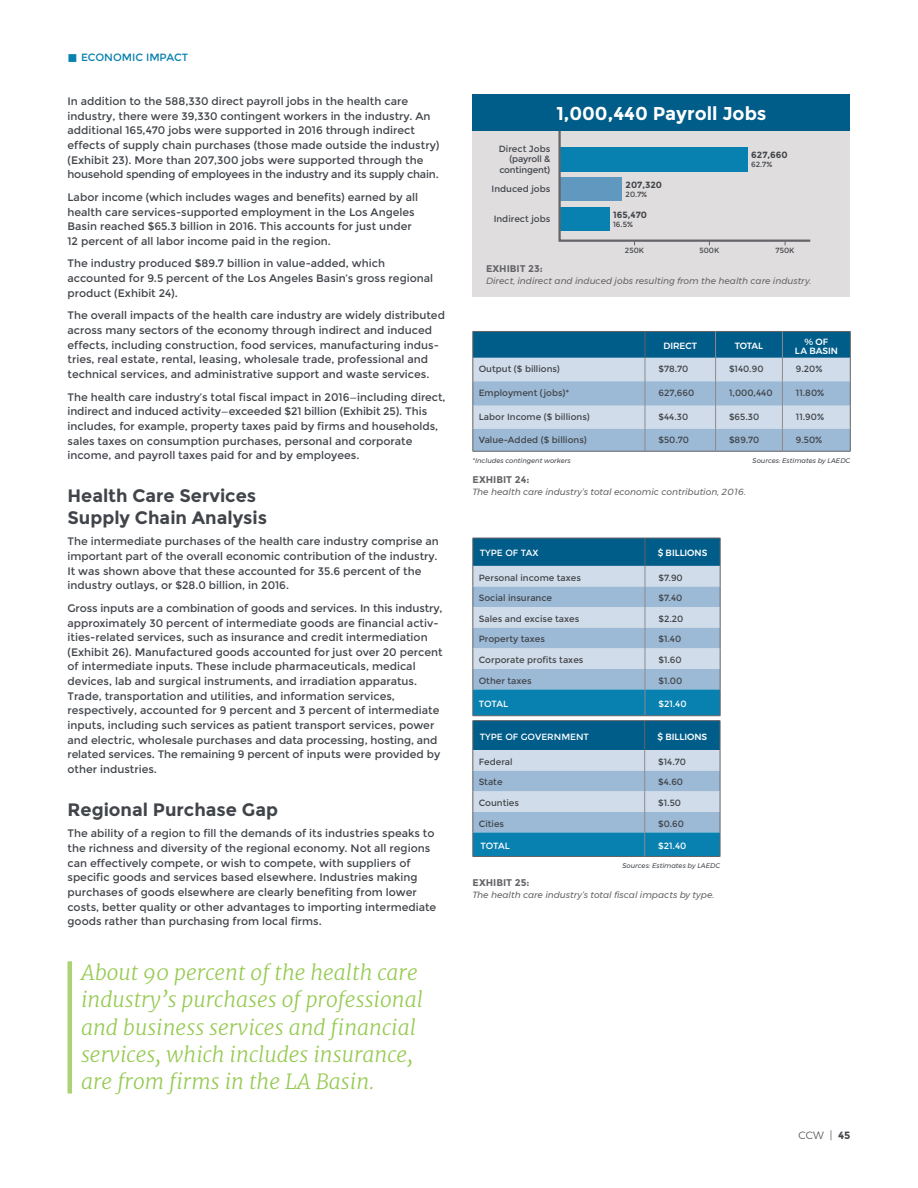
<style>
.page{position:relative;width:918px;height:1188px;background:#fff}
.page>*{position:absolute;margin:0;border:0;box-sizing:border-box;transform-origin:0 0}
.t1{font:italic 300 21px/27px "Merriweather";color:#96ca51}
.t2{font:700 18.6px "Montserrat";color:#fff}
.t3{font:700 18px/21.6px "Montserrat";color:#41454a}
.t4{font:10.8px/14.7px "Montserrat";color:#41454a}
.t5{font:10.5px "Montserrat";color:#0981b0}
.t6{font:300 10.5px "Montserrat";color:#41454a}
.t7{font:700 9.75px "Montserrat";color:#646468}
.t8{font:9px "Montserrat";color:#41454a}
.t9{font:italic 9px "Montserrat";color:#646468}
.t10{font:9px "Montserrat";color:#fff}
.t11{font:500 9px/9px "Montserrat";color:#fff;text-align:center}
.t12{font:9px/10.5px "Montserrat";letter-spacing:-.02em;color:#41454a;text-align:right}
.t13{font:700 9px "Montserrat";color:#41454a}
.t14{font:7.5px "Montserrat";color:#41454a}
.t15{font:7.5px "Montserrat";color:#484b4f}
.t16{font:italic 6.75px "Montserrat";color:#41454a}
.s1{font-weight:700}
</style>
<div class="page">
<div style="left:472px;top:94px;width:378px;height:203px;background:#dfddde"></div>
<hr style="left:473px;top:451px;width:172px;height:1px;background:#646468">
<hr style="left:645px;top:451px;width:71px;height:1px;background:#646468">
<hr style="left:716px;top:451px;width:66px;height:1px;background:#646468">
<hr style="left:782px;top:451px;width:68px;height:1px;background:#646468">
<svg style="left:473px;top:331px;width:378px;height:120px;background:#8eb1ca"></svg>
<svg style="left:473px;top:538px;width:248px;height:319px;background:#7babc7"></svg>
<svg style="left:558px;top:131px;width:253px;height:114px"></svg>
<hr style="left:68px;top:961px;width:4px;height:133px;background:#aad375">
<div style="left:472px;top:94px;width:378px;height:37px;background:#005c89"></div>
<p class="t5" style="left:81px;top:52px;width:109px">ECONOMIC IMPACT</p>
<p class="t4" style="left:68px;top:94px;width:373px">In addition to the 588,330 direct payroll jobs in the health care industry, there were 39,330 contingent workers in the industry. An additional 165,470 jobs were supported in 2016 through indirect effects of supply chain purchases (those made outside the industry) (Exhibit 23). More than 207,300 jobs were supported through the household spending of employees in the industry and its supply chain.</p>
<p class="t4" style="left:68px;top:190px;width:352px">Labor income (which includes wages and benefits) earned by all health care services-supported employment in the Los Angeles Basin reached $65.3 billion in 2016. This accounts for just under 12 percent of all labor income paid in the region.</p>
<p class="t4" style="left:68px;top:256px;width:367px">The industry produced $89.7 billion in value-added, which accounted for 9.5 percent of the Los Angeles Basin’s gross regional product (Exhibit 24).</p>
<p class="t4" style="left:68px;top:308px;width:379px">The overall impacts of the health care industry are widely distributed across many sectors of the economy through indirect and induced effects, including construction, food services, manufacturing indus&shy;tries, real estate, rental, leasing, wholesale trade, professional and technical services, and administrative support and waste services.</p>
<p class="t4" style="left:68px;top:390px;width:380px">The health care industry’s total fiscal impact in 2016—including direct, indirect and induced activity—exceeded $21 billion (Exhibit 25). This includes, for example, property taxes paid by firms and households, sales taxes on consumption purchases, personal and corporate income, and payroll taxes paid for and by employees.</p>
<h3 class="t3" style="left:68px;top:485px;width:201px">Health Care Services<br>Supply Chain Analysis</h3>
<p class="t4" style="left:68px;top:534px;width:373px">The intermediate purchases of the health care industry comprise an important part of the overall economic contribution of the industry.<br>It was shown above that these accounted for 35.6 percent of the industry outlays, or $28.0 billion, in 2016.</p>
<p class="t4" style="left:68px;top:601px;width:377px">Gross inputs are a combination of goods and services. In this industry, approximately 30 percent of intermediate goods are financial activ&shy;ities-related services, such as insurance and credit intermediation (Exhibit 26). Manufactured goods accounted for just over 20 percent of intermediate inputs. These include pharmaceuticals, medical devices, lab and surgical instruments, and irradiation apparatus.<br>Trade, transportation and utilities, and information services, respectively, accounted for 9 percent and 3 percent of intermediate inputs, including such services as patient transport services, power and electric, wholesale purchases and data processing, hosting, and related services. The remaining 9 percent of inputs were provided by other industries.</p>
<h3 class="t3" style="left:68px;top:799px;width:212px">Regional Purchase Gap</h3>
<p class="t4" style="left:68px;top:826px;width:370px">The ability of a region to fill the demands of its industries speaks to the richness and diversity of the regional economy. Not all regions can effectively compete, or wish to compete, with suppliers of specific goods and services based elsewhere. Industries making purchases of goods elsewhere are clearly benefiting from lower costs, better quality or other advantages to importing intermediate goods rather than purchasing from local firms.</p>
<h1 class="t1" style="left:81px;top:959px;width:343px">About 90 percent of the health care industry’s purchases of professional and business services and financial services, which includes insurance, are from firms in the LA Basin.</h1>
<h2 class="t2" style="left:556px;top:102px;width:212px">1,000,440 Payroll Jobs</h2>
<p class="t12" style="left:499px;top:143px;width:53px">Direct Jobs (payroll &amp; contingent)</p>
<p class="t8" style="left:492px;top:184px;width:60px">Induced jobs</p>
<p class="t8" style="left:494px;top:214px;width:58px">Indirect jobs</p>
<p class="t13" style="left:626px;top:180px;width:38px">207,320</p>
<p class="t14" style="left:626px;top:190px;width:23px">20.7%</p>
<p class="t13" style="left:613px;top:210px;width:36px">165,470</p>
<p class="t14" style="left:613px;top:220px;width:21px">16.5%</p>
<p class="t15" style="left:625px;top:246px;width:21px">250K</p>
<p class="t15" style="left:699px;top:246px;width:21px">500K</p>
<p class="t13" style="left:751px;top:150px;width:38px">627,660</p>
<p class="t14" style="left:751px;top:160px;width:23px">62.7%</p>
<p class="t15" style="left:776px;top:246px;width:21px">750K</p>
<p class="t7" style="left:486px;top:262px;width:58px">EXHIBIT 23:</p>
<p class="t9" style="left:486px;top:273px;width:327px">Direct, indirect and induced jobs resulting from the health care industry.</p>
<p class="t11" style="left:663px;top:341px;width:35px">DIRECT</p>
<p class="t11" style="left:735px;top:341px;width:30px">TOTAL</p>
<p class="t11" style="left:795px;top:337px;width:45px">% OF<br>LA BASIN</p>
<p class="t8" style="left:479px;top:364px;width:83px">Output ($ billions)</p>
<p class="t8" style="left:658px;top:364px;width:32px">$78.70</p>
<p class="t8" style="left:729px;top:364px;width:36px">$140.90</p>
<p class="t8" style="left:796px;top:364px;width:28px">9.20%</p>
<p class="t8" style="left:479px;top:388px;width:92px">Employment (jobs)*</p>
<p class="t8" style="left:658px;top:388px;width:37px">627,660</p>
<p class="t8" style="left:729px;top:388px;width:45px">1,000,440</p>
<p class="t8" style="left:796px;top:388px;width:30px">11.80%</p>
<p class="t8" style="left:479px;top:412px;width:112px">Labor Income ($ billions)</p>
<p class="t8" style="left:658px;top:412px;width:31px">$44.30</p>
<p class="t8" style="left:729px;top:412px;width:32px">$65.30</p>
<p class="t8" style="left:796px;top:412px;width:30px">11.90%</p>
<p class="t8" style="left:479px;top:435px;width:110px">Value-Added ($ billions)</p>
<p class="t8" style="left:658px;top:435px;width:32px">$50.70</p>
<p class="t8" style="left:729px;top:435px;width:32px">$89.70</p>
<p class="t8" style="left:796px;top:435px;width:28px">9.50%</p>
<p class="t16" style="left:473px;top:455px;width:99px">*Includes contingent workers</p>
<p class="t16" style="left:753px;top:455px;width:99px">Sources: Estimates by LAEDC</p>
<p class="t7" style="left:473px;top:474px;width:58px">EXHIBIT 24:</p>
<p class="t9" style="left:473px;top:485px;width:275px">The health care industry’s total economic contribution, 2016.</p>
<p class="t10" style="left:480px;top:548px;width:60px">TYPE OF TAX</p>
<p class="t11" style="left:658px;top:549px;width:51px">$ BILLIONS</p>
<p class="t8" style="left:479px;top:572px;width:104px">Personal income taxes</p>
<p class="t8" style="left:658px;top:572px;width:26px">$7.90</p>
<p class="t8" style="left:479px;top:593px;width:75px">Social insurance</p>
<p class="t8" style="left:658px;top:593px;width:25px">$7.40</p>
<p class="t8" style="left:479px;top:613px;width:102px">Sales and excise taxes</p>
<p class="t8" style="left:658px;top:613px;width:26px">$2.20</p>
<p class="t8" style="left:479px;top:634px;width:68px">Property taxes</p>
<p class="t8" style="left:658px;top:634px;width:24px">$1.40</p>
<p class="t8" style="left:479px;top:655px;width:106px">Corporate profits taxes</p>
<p class="t8" style="left:658px;top:655px;width:25px">$1.60</p>
<p class="t8" style="left:479px;top:675px;width:54px">Other taxes</p>
<p class="t8" style="left:658px;top:675px;width:25px">$1.00</p>
<p class="t10" style="left:479px;top:699px;width:31px">TOTAL</p>
<p class="t10" style="left:658px;top:699px;width:30px">$21.40</p>
<p class="t10" style="left:480px;top:731px;width:111px">TYPE OF GOVERNMENT</p>
<p class="t11" style="left:658px;top:732px;width:51px">$ BILLIONS</p>
<p class="t8" style="left:479px;top:756px;width:35px">Federal</p>
<p class="t8" style="left:658px;top:756px;width:29px">$14.70</p>
<p class="t8" style="left:479px;top:777px;width:25px">State</p>
<p class="t8" style="left:658px;top:777px;width:26px">$4.60</p>
<p class="t8" style="left:479px;top:798px;width:42px">Counties</p>
<p class="t8" style="left:658px;top:798px;width:24px">$1.50</p>
<p class="t8" style="left:479px;top:818px;width:27px">Cities</p>
<p class="t8" style="left:658px;top:818px;width:27px">$0.60</p>
<p class="t10" style="left:480px;top:840px;width:31px">TOTAL</p>
<p class="t10" style="left:658px;top:840px;width:30px">$21.40</p>
<p class="t16" style="left:622px;top:860px;width:99px">Sources: Estimates by LAEDC</p>
<p class="t7" style="left:473px;top:877px;width:58px">EXHIBIT 25:</p>
<p class="t9" style="left:473px;top:888px;width:243px">The health care industry’s total fiscal impacts by type.</p>
<p class="t6" style="left:799px;top:1128px;width:53px">CCW | <span class="s1">45</span></p>
</div>
